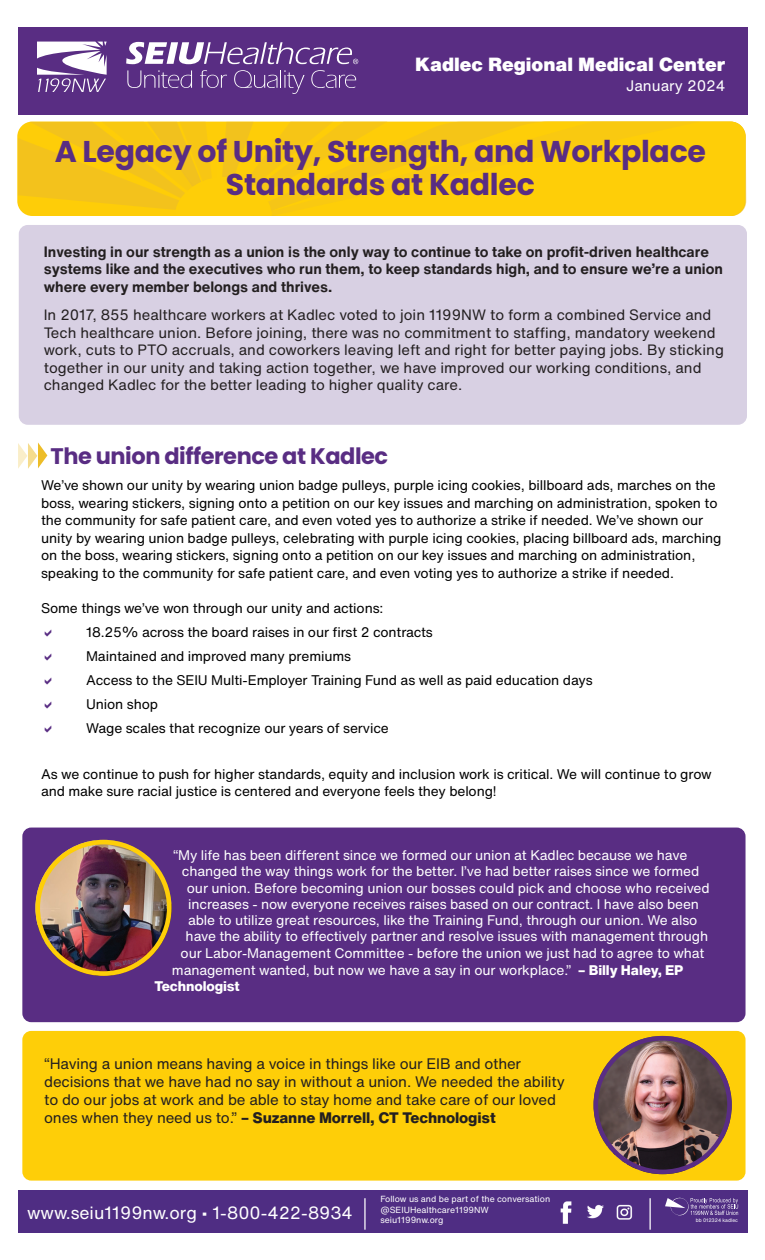
<style>
.page{position:relative;width:765px;height:1260px;background:#fff}
.page>*{position:absolute;margin:0;border:0;box-sizing:border-box;transform-origin:0 0}
.t1{font:700 30px/33.8px "Poppins";letter-spacing:-.01em;color:#592d83;text-align:center}
.t2{font:700 22.5px "Poppins";letter-spacing:-.02em;color:#592d83}
.t3{font:900 18.75px "Helvetica Now Text";color:#fff}
.t4{font:17.5px "Helvetica Now Text";color:#fff}
.t5{font:15px/18px "Helvetica Now Text";letter-spacing:-.01em;color:#231f20}
.t6{font:15px "Helvetica Now Text";color:#fff}
.t7{font:14.75px/17.5px "Helvetica Now Text";color:#231f20}
.t8{font:700 14.75px/17.5px "Helvetica Now Text";color:#231f20}
.t9{font:13.75px/17.5px "Helvetica Now Text";letter-spacing:-.01em;color:#000}
.t10{font:13.75px/16.2px "Helvetica Now Text";letter-spacing:-.01em;color:#fff}
.t11{font:8.75px/10.5px "Helvetica Now Text";color:#fff}
.t12{font:5px "Helvetica Now Text";color:#fff}
.s1{font-weight:800}
</style>
<div class="page">
<div style="left:18px;top:1191px;width:729px;height:42px;background:#4f2d83"></div>
<img style="left:587px;top:1204px;width:17px;height:15px">
<img style="left:616px;top:1204px;width:17px;height:16px">
<img style="left:560px;top:1201px;width:12px;height:23px">
<hr style="left:364px;top:1198px;width:2px;height:32px;background:#fff">
<hr style="left:650px;top:1198px;width:1px;height:32px;background:#fff">
<div style="left:18px;top:27px;width:729px;height:88px;background:#592d83"></div>
<svg style="left:665px;top:1197px;width:74px;height:19px"></svg>
<div style="left:19px;top:225px;width:728px;height:200px;background:#d8d0e3;border-radius:9px"></div>
<svg style="left:127px;top:70px;width:65px;height:18px"></svg>
<svg style="left:200px;top:70px;width:27px;height:18px"></svg>
<svg style="left:234px;top:70px;width:71px;height:24px"></svg>
<svg style="left:311px;top:70px;width:45px;height:18px"></svg>
<svg style="left:126px;top:42px;width:232px;height:22px"></svg>
<svg style="left:37px;top:42px;width:70px;height:50px"></svg>
<div style="left:701px;top:122px;width:44px;height:94px;background:#fece08"></div>
<svg style="left:388px;top:122px;width:313px;height:94px;background:#fccc0a"></svg>
<svg style="left:18px;top:122px;width:370px;height:94px;background:#f8c812"></svg>
<div style="left:22px;top:828px;width:724px;height:194px;background:#592d83;border-radius:9px"></div>
<img style="left:35px;top:840px;width:137px;height:136px;border-radius:68px">
<div style="left:35px;top:840px;width:137px;height:136px;border:5px solid #fece08;border-radius:50%"></div>
<div style="left:22px;top:1031px;width:724px;height:150px;background:#fece08;border-radius:9px"></div>
<img style="left:594px;top:1036px;width:138px;height:138px;border-radius:69px">
<div style="left:594px;top:1036px;width:138px;height:138px;border:5px solid #592d83;border-radius:50%"></div>
<svg style="left:18px;top:443px;width:29px;height:26px"></svg>
<h3 class="t3" style="left:415px;top:51px;width:312px">Kadlec Regional Medical Center</h3>
<p class="t6" style="left:626px;top:75px;width:101px">January 2024</p>
<h1 class="t1" style="left:55px;top:134px;width:653px">A Legacy of Unity, Strength, and Workplace<br>Standards at Kadlec</h1>
<p class="t8" style="left:44px;top:243px;width:681px">Investing in our strength as a union is the only way to continue to take on profit-driven healthcare systems like and the executives who run them, to keep standards high, and to ensure we’re a union where every member belongs and thrives.</p>
<p class="t7" style="left:44px;top:306px;width:682px">In 2017, 855 healthcare workers at Kadlec voted to join 1199NW to form a combined Service and Tech healthcare union. Before joining, there was no commitment to staffing, mandatory weekend work, cuts to PTO accruals, and coworkers leaving left and right for better paying jobs. By sticking together in our unity and taking action together, we have improved our working conditions, and changed Kadlec for the better leading to higher quality care.</p>
<h2 class="t2" style="left:51px;top:443px;width:339px">The union difference at Kadlec</h2>
<p class="t9" style="left:41px;top:476px;width:682px">We’ve shown our unity by wearing union badge pulleys, purple icing cookies, billboard ads, marches on the boss, wearing stickers, signing onto a petition on our key issues and marching on administration, spoken to the community for safe patient care, and even voted yes to authorize a strike if needed. We’ve shown our unity by wearing union badge pulleys, celebrating with purple icing cookies, placing billboard ads, marching on the boss, wearing stickers, signing onto a petition on our key issues and marching on administration, speaking to the community for safe patient care, and even voting yes to authorize a strike if needed.</p>
<p class="t9" style="left:86px;top:596px;width:508px;line-height:24px;text-indent:-45px">Some things we’ve won through our unity and actions:<br>18.25% across the board raises in our first 2 contracts<br>Maintained and improved many premiums<br>Access to the SEIU Multi-Employer Training Fund as well as paid education days Union shop<br>Wage scales that recognize our years of service</p>
<p class="t9" style="left:41px;top:765px;width:672px">As we continue to push for higher standards, equity and inclusion work is critical. We will continue to grow and make sure racial justice is centered and everyone feels they belong!</p>
<p class="t10" style="left:173px;top:847px;width:516px">“My life has been different since we formed our union at Kadlec because we have</p>
<p class="t10" style="left:182px;top:863px;width:519px">changed the way things work for the better. I’ve had better raises since we formed</p>
<p class="t10" style="left:187px;top:879px;width:524px">our union. Before becoming union our bosses could pick and choose who received</p>
<p class="t10" style="left:188px;top:896px;width:512px">increases - now everyone receives raises based on our contract. I have also been</p>
<p class="t10" style="left:188px;top:912px;width:511px">able to utilize great resources, like the Training Fund, through our union. We also</p>
<p class="t10" style="left:186px;top:928px;width:524px">have the ability to effectively partner and resolve issues with management through</p>
<p class="t10" style="left:181px;top:944px;width:525px">our Labor-Management Committee - before the union we just had to agree to what</p>
<p class="t10" style="left:154px;top:962px;width:531px;text-indent:18px">management wanted, but now we have a say in our workplace.” <span class="s1">– Billy Haley, EP<br>Technologist</span></p>
<p class="t5" style="left:44px;top:1054px;width:522px">“Having a union means having a voice in things like our EIB and other decisions that we have had no say in without a union. We needed the ability to do our jobs at work and be able to stay home and take care of our loved ones when they need us to.” <span class="s1">– Suzanne Morrell, CT Technologist</span></p>
<p class="t11" style="left:380px;top:1194px;width:171px">Follow us and be part of the conversation @SEIUHealthcare1199NW</p>
<p class="t4" style="left:27px;top:1200px;width:327px">www.seiu1199nw.org • 1-800-422-8934</p>
<p class="t11" style="left:380px;top:1215px;width:65px">seiu1199nw.org</p>
<p class="t12" style="left:700px;top:1217px;width:39px">bb 120723 SMC</p>
<p class="t12" style="left:696px;top:1216px;width:44px">bb 012324 kadlec</p>
<p class="t12" style="left:701px;top:1216px;width:35px">bb 081623 sm</p>
</div>
